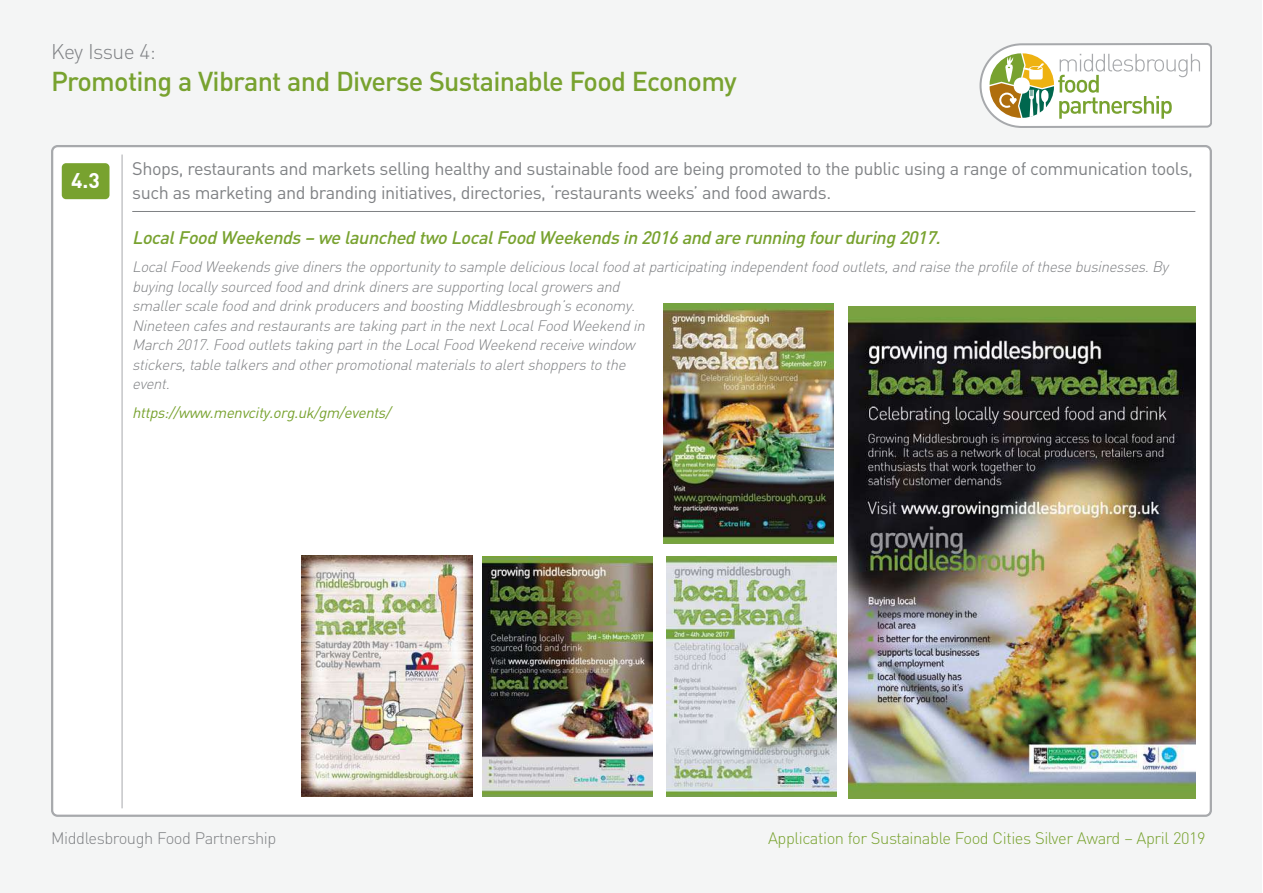
<style>
.page{position:relative;width:1263px;height:893px;background:#fff}
.page>*{position:absolute;margin:0;border:0;box-sizing:border-box;transform-origin:0 0}
.t1{font:500 27px "DIN";letter-spacing:-.025em;color:#78a22f}
.t2{font:300 21px "DIN";letter-spacing:-.025em;color:#808285}
.t3{font:700 21px "DIN";color:#fff}
.t4{font:18px/24px "DIN";letter-spacing:-.025em;color:#808285}
.t5{font:italic 500 18px "DIN";color:#78a22f}
.t6{font:300 16.5px "DIN";letter-spacing:-.025em;color:#78a22f}
.t7{font:300 16.5px "DIN";letter-spacing:-.025em;color:#808285}
.t8{font:italic 300 15px/19.5px "DIN";color:#808285}
.t9{font:italic 15px "DIN";color:#78a22f}
</style>
<div class="page">
<div style="left:0;top:0;width:1262px;height:893px;background:#f4f5f5"></div>
<svg style="left:979px;top:43px;width:233px;height:85px"></svg>
<div style="left:51px;top:145px;width:1161px;height:672px;background:#fff"></div>
<hr style="left:122px;top:155px;width:1px;height:653px;background:#a7a9ac">
<div style="left:62px;top:163px;width:47px;height:36px;background:#78a22f;border-radius:4px"></div>
<img style="left:848px;top:306px;width:347px;height:492px">
<img style="left:664px;top:303px;width:170px;height:240px">
<img style="left:667px;top:556px;width:170px;height:241px">
<img style="left:483px;top:556px;width:170px;height:241px">
<img style="left:302px;top:555px;width:170px;height:242px">
<hr style="left:132px;top:211px;width:1063px;height:1px;background:#808285">
<h2 class="t2" style="left:51px;top:44px;width:106px">Key Issue 4:</h2>
<h1 class="t1" style="left:51px;top:72px;width:687px">Promoting a Vibrant and Diverse Sustainable Food Economy</h1>
<h2 class="t3" style="left:71px;top:173px;width:30px">4.3</h2>
<p class="t4" style="left:132px;top:158px;width:1062px">Shops, restaurants and markets selling healthy and sustainable food are being promoted to the public using a range of communication tools, such as marketing and branding initiatives, directories, ‘restaurants weeks’ and food awards.</p>
<p class="t5" style="left:132px;top:231px;width:813px">LocalFood Weekends – we launched two LocalFood Weekends in 2016 and are running fourduring 2017.</p>
<p class="t8" style="left:132px;top:259px;width:1040px">LocalFood Weekends give diners the opportunityto sample delicious localfood atparticipating independentfood outlets,and raise the profile ofthese businesses.By buying locallysourced food and drink diners are supporting localgrowers and<br>smallerscale food and drink producers and boosting Middlesbrough’s economy.<br>Nineteen cafes and restaurants are taking partin the nextLocalFood Weekend in<br>March 2017.Food outlets taking partin the LocalFood Weekend receive window<br>stickers,table talkers and otherpromotionalmaterials to alertshoppers to the<br>event.</p>
<p class="t9" style="left:132px;top:407px;width:260px">https://www.menvcity.org.uk/gm/events/</p>
<p class="t7" style="left:51px;top:832px;width:227px">Middlesbrough Food Partnership</p>
<p class="t6" style="left:768px;top:832px;width:439px">Application for Sustainable Food Cities Silver Award – April 2019</p>
</div>
